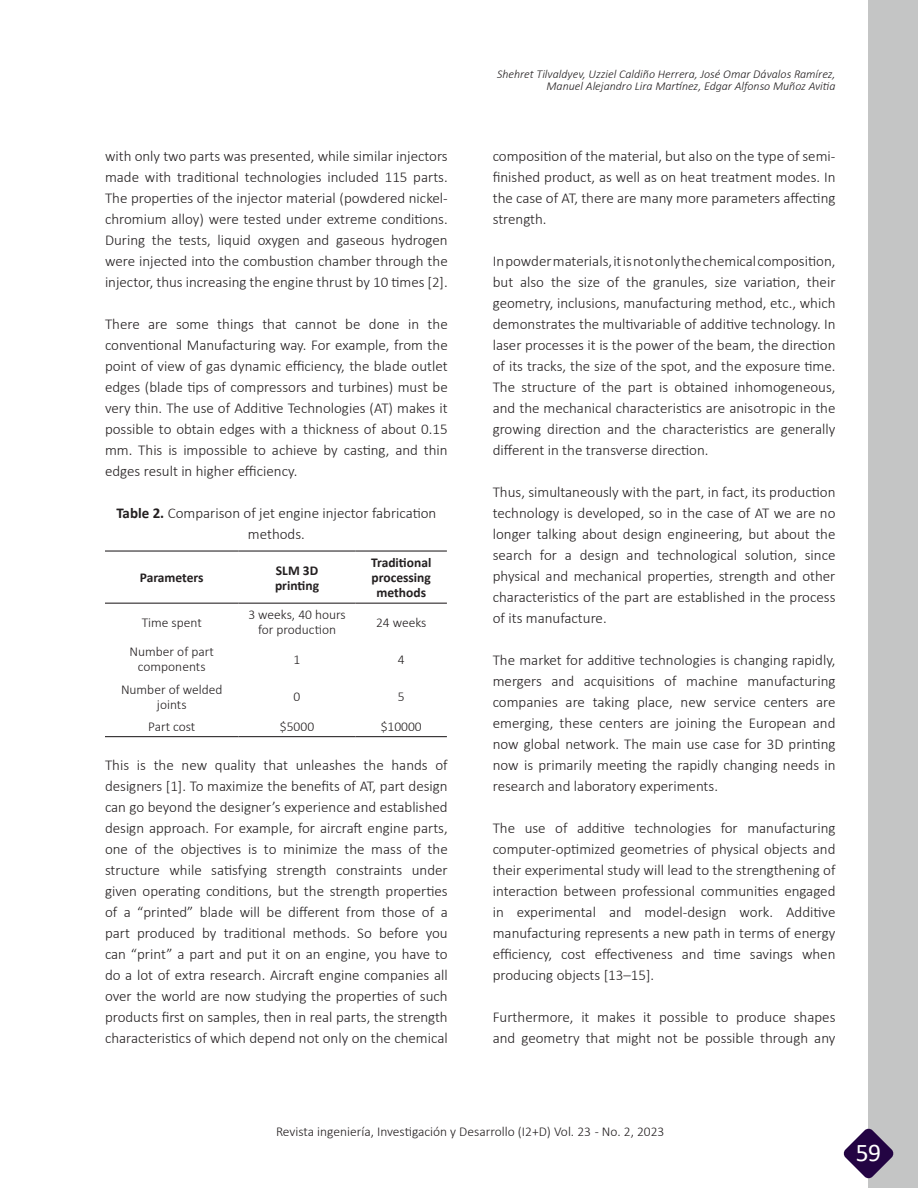
<style>
.page{position:relative;width:918px;height:1188px;background:#fff}
.page>*{position:absolute;margin:0;border:0;box-sizing:border-box;transform-origin:0 0}
.t1{font:25.5px "Calibri";color:#fff}
.Texto_del_contenido{font:300 15px/21px "Calibri";color:#231f20;text-align:justify}
.Texto_del_contenido-2{font:300 13.5px/15px "Calibri";color:#231f20;text-align:center}
.Texto_del_contenido-3{font:700 13.5px/15px "Calibri";color:#231f20;text-align:center}
.Autores{font:italic 300 12px "Calibri";color:#231f20}
.s1{font-weight:700}
</style>
<div class="page">
<div style="left:869px;top:0;width:49px;height:1188px;background:#c4c5c5"></div>
<svg style="left:843px;top:1128px;width:51px;height:51px"></svg>
<hr style="left:105px;top:550px;width:133px;height:2px;background:#231f20">
<hr style="left:238px;top:550px;width:118px;height:2px;background:#231f20">
<hr style="left:356px;top:550px;width:91px;height:2px;background:#231f20">
<hr style="left:105px;top:603px;width:133px;height:1px;background:#231f20">
<hr style="left:238px;top:603px;width:118px;height:1px;background:#231f20">
<hr style="left:356px;top:603px;width:91px;height:1px;background:#231f20">
<hr style="left:105px;top:736px;width:133px;height:1px;background:#231f20">
<hr style="left:238px;top:736px;width:118px;height:1px;background:#231f20">
<hr style="left:356px;top:736px;width:91px;height:1px;background:#231f20">
<p class="Texto_del_contenido" style="left:105px;top:146px;width:344px">with only two parts was presented, while similar injectors made with traditional technologies included 115 parts.<br>The properties of the injector material (powdered nickel&shy;chromium alloy) were tested under extreme conditions.<br>During the tests, liquid oxygen and gaseous hydrogen were injected into the combustion chamber through the injector, thus increasing the engine thrust by 10 times [2].</p>
<p class="Texto_del_contenido" style="left:105px;top:314px;width:344px">There are some things that cannot be done in the conventional Manufacturing way. For example, from the point of view of gas dynamic efficiency, the blade outlet edges (blade tips of compressors and turbines) must be very thin. The use of Additive Technologies (AT) makes it possible to obtain edges with a thickness of about 0.15 mm. This is impossible to achieve by casting, and thin edges result in higher efficiency.</p>
<p class="Texto_del_contenido" style="left:116px;top:503px;width:322px;text-align:center"><span class="s1">Table 2.</span> Comparison of jet engine injector fabrication methods.</p>
<p class="Texto_del_contenido-3" style="left:140px;top:570px;width:65px">Parameters</p>
<p class="Texto_del_contenido-3" style="left:276px;top:562px;width:44px">SLM 3D</p>
<p class="Texto_del_contenido-3" style="left:275px;top:577px;width:46px">printing</p>
<p class="Texto_del_contenido-3" style="left:371px;top:555px;width:62px">Traditional processing methods</p>
<p class="Texto_del_contenido-2" style="left:142px;top:615px;width:62px">Time spent</p>
<p class="Texto_del_contenido-2" style="left:248px;top:607px;width:99px">3 weeks, 40 hours for production</p>
<p class="Texto_del_contenido-2" style="left:376px;top:615px;width:52px">24 weeks</p>
<p class="Texto_del_contenido-2" style="left:130px;top:644px;width:86px">Number of part components</p>
<p class="Texto_del_contenido-2" style="left:294px;top:652px;width:8px">1</p>
<p class="Texto_del_contenido-2" style="left:398px;top:652px;width:8px">4</p>
<p class="Texto_del_contenido-2" style="left:121px;top:681px;width:103px">Number of welded joints</p>
<p class="Texto_del_contenido-2" style="left:294px;top:689px;width:8px">0</p>
<p class="Texto_del_contenido-2" style="left:398px;top:689px;width:8px">5</p>
<p class="Texto_del_contenido-2" style="left:148px;top:719px;width:49px">Part cost</p>
<p class="Texto_del_contenido-2" style="left:280px;top:719px;width:36px">$5000</p>
<p class="Texto_del_contenido-2" style="left:381px;top:719px;width:43px">$10000</p>
<p class="Texto_del_contenido" style="left:105px;top:755px;width:344px">This is the new quality that unleashes the hands of designers [1]. To maximize the benefits of AT, part design can go beyond the designer’s experience and established design approach. For example, for aircraft engine parts, one of the objectives is to minimize the mass of the structure while satisfying strength constraints under given operating conditions, but the strength properties of a “printed” blade will be different from those of a part produced by traditional methods. So before you can “print” a part and put it on an engine, you have to do a lot of extra research. Aircraft engine companies all over the world are now studying the properties of such products first on samples, then in real parts, the strength characteristics of which depend not only on the chemical</p>
<p class="Autores" style="left:497px;top:67px;width:340px">Shehret Tilvaldyev, Uzziel Caldiño Herrera, José Omar Dávalos Ramírez,</p>
<p class="Autores" style="left:547px;top:79px;width:291px">Manuel Alejandro Lira Martínez, Edgar Alfonso Muñoz Avitia</p>
<p class="Texto_del_contenido" style="left:493px;top:146px;width:344px">composition of the material, but also on the type of semi&shy;finished product, as well as on heat treatment modes. In the case of AT, there are many more parameters affecting strength.</p>
<p class="Texto_del_contenido" style="left:493px;top:251px;width:344px">In powder materials, it is not only the chemical composition, but also the size of the granules, size variation, their geometry, inclusions, manufacturing method, etc., which demonstrates the multivariable of additive technology. In laser processes it is the power of the beam, the direction of its tracks, the size of the spot, and the exposure time.<br>The structure of the part is obtained inhomogeneous, and the mechanical characteristics are anisotropic in the growing direction and the characteristics are generally different in the transverse direction.</p>
<p class="Texto_del_contenido" style="left:493px;top:482px;width:344px">Thus, simultaneously with the part, in fact, its production technology is developed, so in the case of AT we are no longer talking about design engineering, but about the search for a design and technological solution, since physical and mechanical properties, strength and other characteristics of the part are established in the process of its manufacture.</p>
<p class="Texto_del_contenido" style="left:493px;top:650px;width:344px">The market for additive technologies is changing rapidly, mergers and acquisitions of machine manufacturing companies are taking place, new service centers are emerging, these centers are joining the European and now global network. The main use case for 3D printing now is primarily meeting the rapidly changing needs in research and laboratory experiments.</p>
<p class="Texto_del_contenido" style="left:493px;top:818px;width:344px">The use of additive technologies for manufacturing computer-optimized geometries of physical objects and their experimental study will lead to the strengthening of interaction between professional communities engaged in experimental and model-design work. Additive manufacturing represents a new path in terms of energy efficiency, cost effectiveness and time savings when producing objects [13–15].</p>
<p class="Texto_del_contenido" style="left:493px;top:1007px;width:344px">Furthermore, it makes it possible to produce shapes and geometry that might not be possible through any</p>
<p class="Texto_del_contenido-2" style="left:276px;top:1124px;width:390px">Revista ingeniería, Investigación y Desarrollo (I2+D) Vol. 23 - No. 2, 2023</p>
<h1 class="t1" style="left:856px;top:1135px;width:27px">59</h1>
</div>
